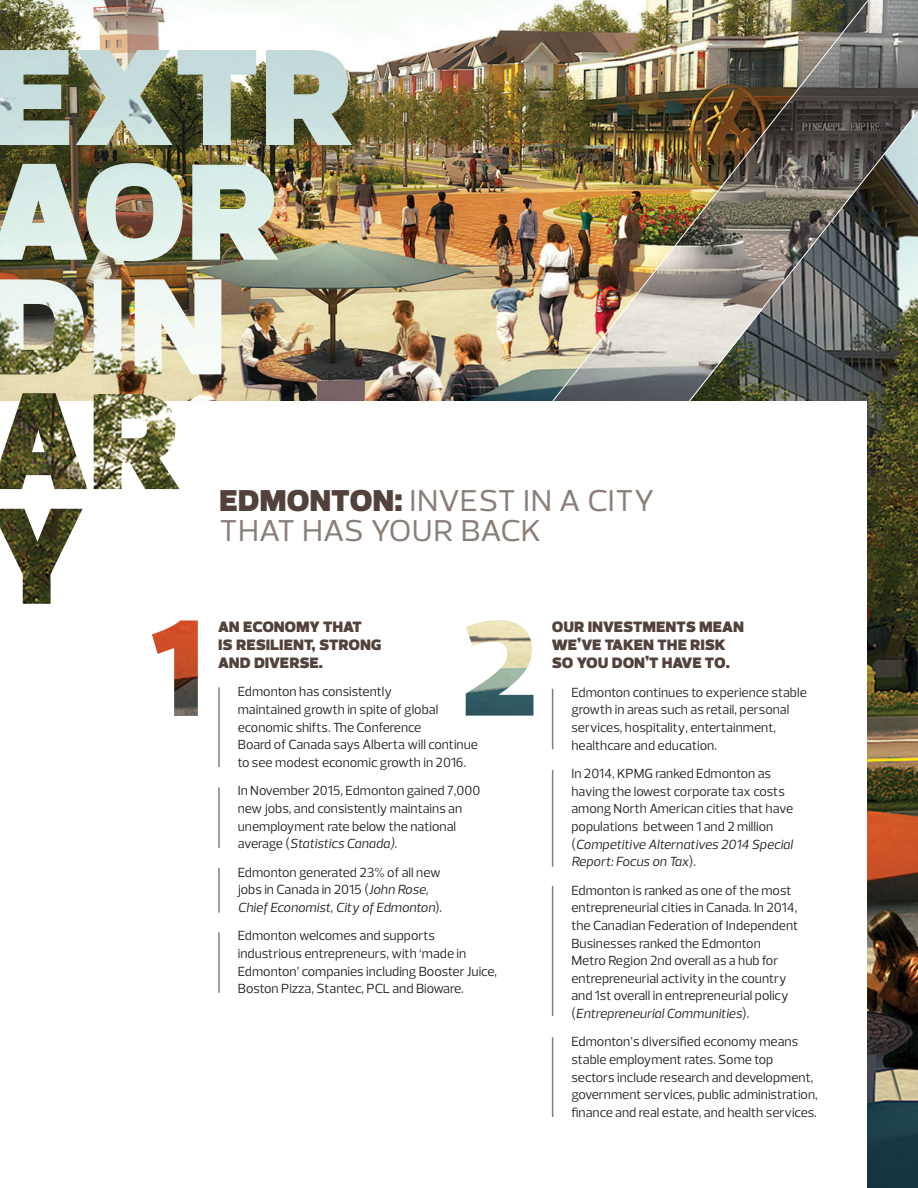
<style>
.page{position:relative;width:918px;height:1188px;background:#fff}
.page>*{position:absolute;margin:0;border:0;box-sizing:border-box;transform-origin:0 0}
.Subhead{font:36px/30px "Prelo";letter-spacing:-.015em;color:#8a7d77}
.Subhead-2{font:900 18px/18px "Prelo";letter-spacing:-.01em;color:#52423b}
.Body{font:13.5px/17.7px "Prelo";color:#231f20}
.s1{font-weight:900;color:#52423b}
.s2{font-style:italic}
</style>
<div class="page">
<img style="left:0;top:0;width:486px;height:401px">
<img style="left:486px;top:0;width:432px;height:401px">
<img style="left:867px;top:629px;width:51px;height:559px">
<img style="left:551px;top:0;width:329px;height:93px">
<img style="left:510px;top:93px;width:408px;height:536px">
<hr style="left:218px;top:687px;width:2px;height:80px;background:#8a7d77">
<hr style="left:218px;top:787px;width:2px;height:61px;background:#8a7d77">
<hr style="left:218px;top:868px;width:2px;height:45px;background:#8a7d77">
<hr style="left:218px;top:932px;width:2px;height:61px;background:#8a7d77">
<img style="left:152px;top:620px;width:46px;height:96px">
<img style="left:466px;top:620px;width:68px;height:96px">
<img style="left:0;top:50px;width:352px;height:554px">
<hr style="left:552px;top:689px;width:1px;height:60px;background:#8a7d77">
<hr style="left:552px;top:770px;width:1px;height:97px;background:#8a7d77">
<hr style="left:552px;top:886px;width:1px;height:130px;background:#8a7d77">
<hr style="left:552px;top:1037px;width:1px;height:80px;background:#8a7d77">
<p class="Subhead" style="left:219px;top:485px;width:437px"><span class="s1">EDMONTON:</span> invest in a city that has your back</p>
<p class="Subhead-2" style="left:218px;top:617px;width:165px">AN ECONOMY THAT<br>IS RESILIENT, STRONG<br>AND DIVERSE.</p>
<p class="Body" style="left:238px;top:683px;width:242px">Edmonton has consistently<br>maintained growth in spite of global economic shifts. The Conference<br>Board of Canada says Alberta will continue to see modest economic growth in 2016.</p>
<p class="Body" style="left:238px;top:782px;width:244px">In November 2015, Edmonton gained 7,000 new jobs, and consistently maintains an unemployment rate below the national average (<span class="s2">Statistics Canada).</span></p>
<p class="Body" style="left:238px;top:863px;width:206px">Edmonton generated 23% of all new jobs in Canada in 2015 (<span class="s2">John Rose,<br>Chief Economist, City of Edmonton</span>).</p>
<p class="Body" style="left:238px;top:927px;width:261px">Edmonton welcomes and supports industrious entrepreneurs, with ‘made in Edmonton’ companies including Booster Juice, Boston Pizza, Stantec, PCL and Bioware.</p>
<p class="Subhead-2" style="left:552px;top:617px;width:194px">OUR INVESTMENTS MEAN<br>WE’VE TAKEN THE RISK<br>SO YOU DON’T HAVE TO.</p>
<p class="Body" style="left:571px;top:683px;width:237px">Edmonton continues to experience stable growth in areas such as retail, personal services, hospitality, entertainment, healthcare and education.</p>
<p class="Body" style="left:571px;top:765px;width:223px">In 2014, KPMG ranked Edmonton as having the lowest corporate tax costs among North American cities that have populations between 1 and 2 million (<span class="s2">Competitive Alternatives 2014 Special Report: Focus on Tax</span>).</p>
<p class="Body" style="left:571px;top:881px;width:228px">Edmonton is ranked as one of the most entrepreneurial cities in Canada. In 2014, the Canadian Federation of Independent Businesses ranked the Edmonton Metro Region 2nd overall as a hub for entrepreneurial activity in the country and 1st overall in entrepreneurial policy (<span class="s2">Entrepreneurial Communities</span>).</p>
<p class="Body" style="left:571px;top:1033px;width:248px">Edmonton’s diversified economy means stable employment rates. Some top sectors include research and development, government services, public administration, finance and real estate, and health services.</p>
</div>
